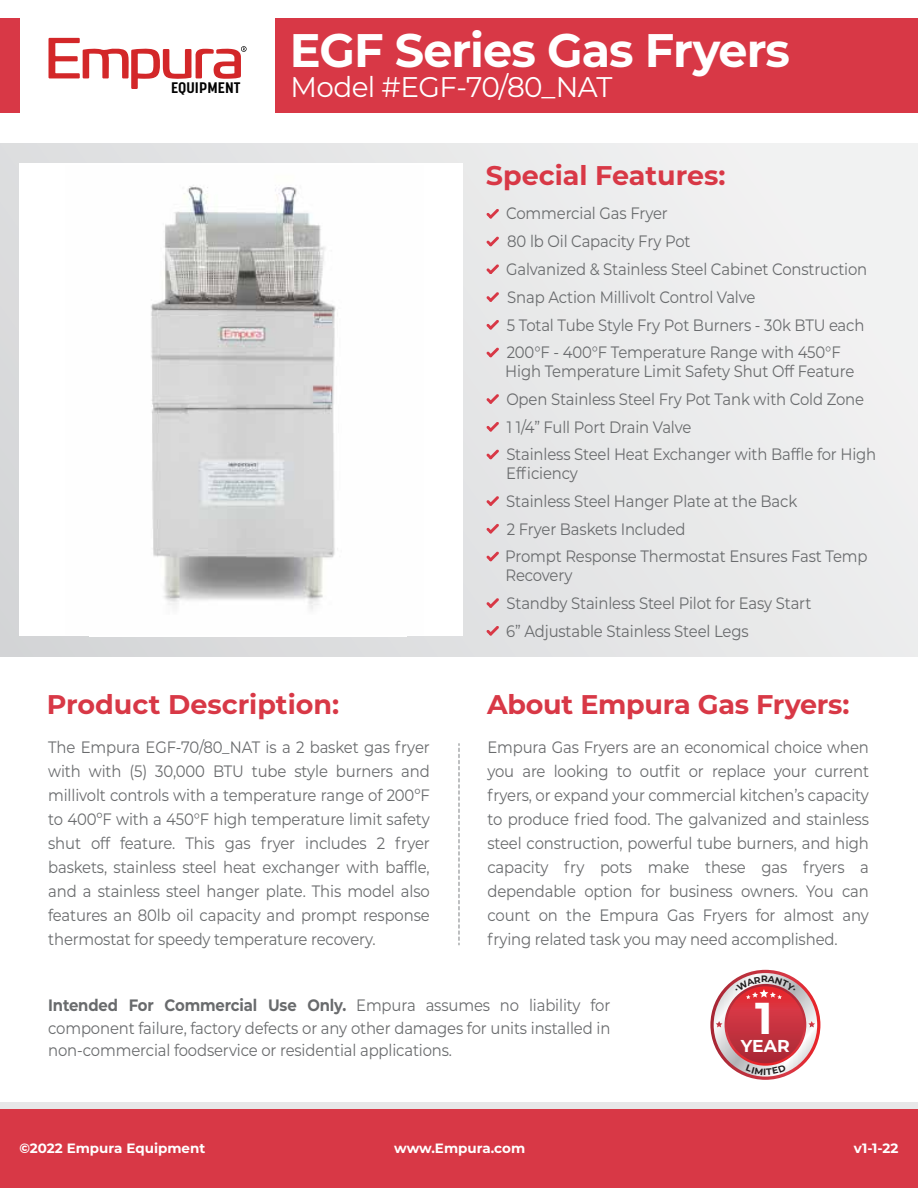
<style>
.page{position:relative;width:918px;height:1188px;background:#fff}
.page>*{position:absolute;margin:0;border:0;box-sizing:border-box;transform-origin:0 0}
.t1{font:700 47.1px "Montserrat";letter-spacing:-.02em;color:#fff}
.t2{font:700 44.55px "Montserrat";color:#fff}
.t3{font:28.5px "Montserrat";letter-spacing:-.02em;color:#fff}
.t4{font:700 27px "Montserrat";color:#d83846}
.t5{font:700 17.25px "Montserrat";color:#fff}
.t6{font:16.5px/24px "Montserrat";letter-spacing:-.01em;color:#696b6d;text-align:justify;scale:.9 1}
.t7{font:16.5px "Montserrat";color:#e7e8e8;scale:.9 1}
.t8{font:700 15.15px "Korolev Condensed";letter-spacing:.005em;color:#020202;scale:1.13 1}
.t9{font:700 13.5px "Montserrat";color:#fff}
.s1{font-weight:700}
</style>
<div class="page">
<div style="left:0;top:1103px;width:918px;height:20px;background:#e7e7e8"></div>
<svg style="left:458px;top:744px;width:2px;height:201px"></svg>
<div style="left:0;top:18px;width:20px;height:94px;background:#d83846"></div>
<div style="left:276px;top:18px;width:642px;height:94px;background:#d83846"></div>
<div style="left:0;top:1109px;width:918px;height:79px;background:#d83846"></div>
<svg style="left:710px;top:970px;width:110px;height:110px"></svg>
<svg style="left:714px;top:973px;width:103px;height:104px"></svg>
<svg style="left:725px;top:984px;width:81px;height:82px"></svg>
<svg style="left:727px;top:986px;width:77px;height:77px;background:#c6313d"></svg>
<svg style="left:808px;top:1021px;width:7px;height:6px"></svg>
<svg style="left:716px;top:1021px;width:6px;height:6px"></svg>
<svg style="left:49px;top:38px;width:198px;height:51px"></svg>
<div style="left:0;top:143px;width:918px;height:513px;background:linear-gradient(to right,#d8d9da,#f1f1f1)"></div>
<div style="left:20px;top:163px;width:443px;height:473px;background:#fff"></div>
<svg style="left:486px;top:209px;width:13px;height:10px"></svg>
<svg style="left:486px;top:237px;width:13px;height:9px"></svg>
<svg style="left:486px;top:264px;width:13px;height:10px"></svg>
<svg style="left:486px;top:292px;width:13px;height:10px"></svg>
<svg style="left:486px;top:320px;width:13px;height:10px"></svg>
<svg style="left:486px;top:348px;width:13px;height:9px"></svg>
<svg style="left:486px;top:394px;width:13px;height:10px"></svg>
<svg style="left:486px;top:422px;width:13px;height:10px"></svg>
<svg style="left:486px;top:450px;width:13px;height:9px"></svg>
<svg style="left:486px;top:496px;width:13px;height:10px"></svg>
<svg style="left:486px;top:524px;width:13px;height:10px"></svg>
<svg style="left:486px;top:552px;width:13px;height:9px"></svg>
<svg style="left:486px;top:598px;width:13px;height:10px"></svg>
<svg style="left:486px;top:626px;width:13px;height:10px"></svg>
<img style="left:151px;top:185px;width:185px;height:425px">
<svg style="left:735px;top:976px;width:61px;height:23px"></svg>
<svg style="left:746px;top:1064px;width:40px;height:11px"></svg>
<p class="t8" style="left:171px;top:78px;width:63px">EQUIPMENT</p>
<h1 class="t1" style="left:290px;top:16px;width:502px">EGF Series Gas Fryers</h1>
<h3 class="t3" style="left:290px;top:67px;width:323px">Model #EGF-70/80_NAT</h3>
<h3 class="t4" style="left:486px;top:155px;width:241px">Special Features:</h3>
<p class="t6" style="left:506px;top:199px;width:403px;line-height:27.8px;text-align:left">Commercial Gas Fryer<br>80 lb Oil Capacity Fry Pot<br>Galvanized &amp; Stainless Steel Cabinet Construction Snap Action Millivolt Control Valve<br>5 Total Tube Style Fry Pot Burners - 30k BTU each 200°F - 400°F Temperature Range with 450°F</p>
<p class="t6" style="left:505px;top:357px;width:414px;line-height:27.8px;text-align:left">High Temperature Limit Safety Shut Off Feature Open Stainless Steel Fry Pot Tank with Cold Zone<br>1 1/4” Full Port Drain Valve<br>Stainless Steel Heat Exchanger with Baffle for High</p>
<p class="t6" style="left:506px;top:461px;width:81px">Efficiency</p>
<p class="t7" style="left:507px;top:462px;width:5px">.</p>
<p class="t6" style="left:505px;top:486px;width:404px;line-height:27.8px;text-align:left">Stainless Steel Hanger Plate at the Back<br>2 Fryer Baskets Included<br>Prompt Response Thermostat Ensures Fast Temp</p>
<p class="t6" style="left:505px;top:563px;width:76px">Recovery</p>
<p class="t7" style="left:507px;top:564px;width:5px">.</p>
<p class="t6" style="left:506px;top:590px;width:340px">Standby Stainless Steel Pilot for Easy Start</p>
<p class="t7" style="left:507px;top:592px;width:5px">.</p>
<p class="t6" style="left:506px;top:618px;width:271px">6” Adjustable Stainless Steel Legs</p>
<h3 class="t4" style="left:47px;top:685px;width:294px">Product Description:</h3>
<h3 class="t4" style="left:487px;top:685px;width:364px">About Empura Gas Fryers:</h3>
<p class="t6" style="left:48px;top:734px;width:426px">The Empura EGF-70/80_NAT is a 2 basket gas fryer with with (5) 30,000 BTU tube style burners and millivolt controls with a temperature range of 200ºF to 400ºF with a 450°F high temperature limit safety shut off feature. This gas fryer includes 2 fryer baskets, stainless steel heat exchanger with baffle, and a stainless steel hanger plate. This model also features an 80lb oil capacity and prompt response thermostat for speedy temperature recovery.</p>
<p class="t6" style="left:487px;top:734px;width:426px">Empura Gas Fryers are an economical choice when you are looking to outfit or replace your current fryers, or expand your commercial kitchen’s capacity to produce fried food. The galvanized and stainless steel construction, powerful tube burners, and high capacity fry pots make these gas fryers a dependable option for business owners. You can count on the Empura Gas Fryers for almost any frying related task you may need accomplished.</p>
<p class="t6" style="left:48px;top:994px;width:626px;line-height:22.5px"><span class="s1">Intended For Commercial Use Only.</span> Empura assumes no liability for component failure, factory defects or any other damages for units installed in non-commercial foodservice or residential applications.</p>
<h2 class="t2" style="left:755px;top:986px;width:19px">1</h2>
<p class="t5" style="left:741px;top:1034px;width:50px">YEAR</p>
<p class="t9" style="left:20px;top:1139px;width:187px">©2022 Empura Equipment</p>
<p class="t9" style="left:394px;top:1139px;width:132px">www.Empura.com</p>
<p class="t9" style="left:854px;top:1139px;width:46px">v1-1-22</p>
</div>
